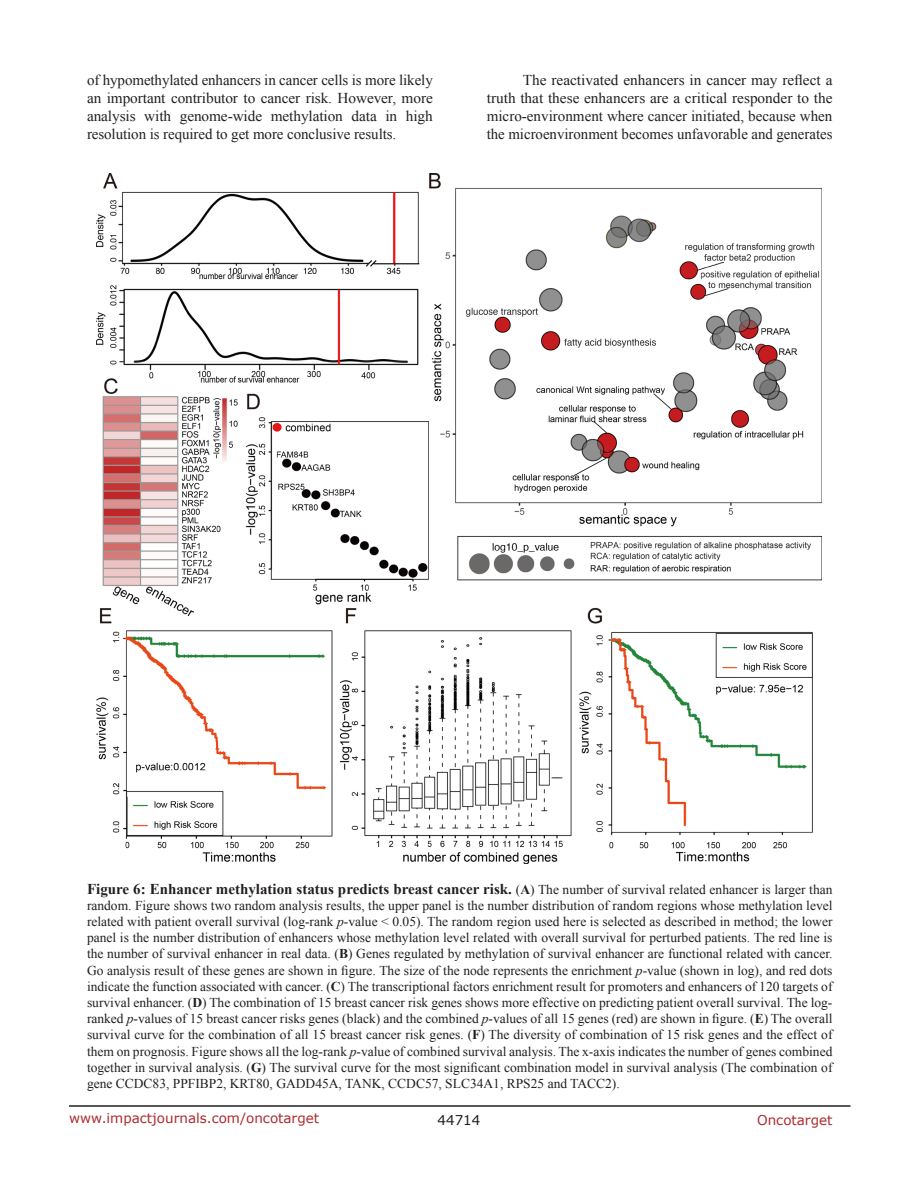
<style>
.page{position:relative;width:918px;height:1188px;background:#fff}
.page>*{position:absolute;margin:0;border:0;box-sizing:border-box;transform-origin:0 0}
.BodyText{font:15px/18px "Times New Roman";letter-spacing:-.005em;color:#231f20;text-align:justify}
.FigureText{font:700 15px "Times New Roman";color:#231f20}
.FigureText-2{font:13.5px/16.2px "Times New Roman";color:#231f20;text-align:justify}
.t1{font:13.5px "Verdana";color:#ac2b31}
.t2{font:13.5px "Verdana";color:#231f20}
.s1{font-weight:400;font-size:13.5px}
.s2{font-size:13.5px}
.s3{font-style:italic}
.s4{font-weight:700}
</style>
<div class="page">
<hr style="left:69px;top:1105px;width:781px;height:2px;background:#231f20">
<img style="left:96px;top:174px;width:726px;height:690px">
<p class="BodyText" style="left:87px;top:71px;width:347px">of hypomethylated enhancers in cancer cells is more likely an important contributor to cancer risk. However, more analysis with genome-wide methylation data in high resolution is required to get more conclusive results.</p>
<p class="BodyText" style="left:487px;top:71px;width:347px;text-indent:36px">The reactivated enhancers in cancer may reflect a truth that these enhancers are a critical responder to the micro-environment where cancer initiated, because when the microenvironment becomes unfavorable and generates</p>
<p class="FigureText" style="left:87px;top:878px;width:747px">Figure 6: Enhancer methylation status predicts breast cancer risk. <span class="s1">(</span><span class="s2">A</span><span class="s1">) The number of survival related enhancer is larger than</span></p>
<p class="FigureText-2" style="left:87px;top:897px;width:747px">random. Figure shows two random analysis results, the upper panel is the number distribution of random regions whose methylation level related with patient overall survival (log-rank <span class="s3">p</span>-value &lt; 0.05). The random region used here is selected as described in method; the lower panel is the number distribution of enhancers whose methylation level related with overall survival for perturbed patients. The red line is the number of survival enhancer in real data. (<span class="s4">B</span>) Genes regulated by methylation of survival enhancer are functional related with cancer.<br>Go analysis result of these genes are shown in figure. The size of the node represents the enrichment <span class="s3">p</span>-value (shown in log), and red dots indicate the function associated with cancer. (<span class="s4">C</span>) The transcriptional factors enrichment result for promoters and enhancers of 120 targets of survival enhancer. (<span class="s4">D</span>) The combination of 15 breast cancer risk genes shows more effective on predicting patient overall survival. The log&shy;ranked <span class="s3">p</span>-values of 15 breast cancer risks genes (black) and the combined <span class="s3">p</span>-values of all 15 genes (red) are shown in figure. (<span class="s4">E</span>) The overall survival curve for the combination of all 15 breast cancer risk genes. (<span class="s4">F</span>) The diversity of combination of 15 risk genes and the effect of them on prognosis. Figure shows all the log-rank <span class="s3">p</span>-value of combined survival analysis. The x-axis indicates the number of genes combined together in survival analysis. (<span class="s4">G</span>) The survival curve for the most significant combination model in survival analysis (The combination of gene CCDC83, PPFIBP2, KRT80, GADD45A, TANK, CCDC57, SLC34A1, RPS25 and TACC2).</p>
<p class="t1" style="left:69px;top:1109px;width:252px">www.impactjournals.com/oncotarget</p>
<p class="t2" style="left:438px;top:1111px;width:44px">44714</p>
<p class="t1" style="left:757px;top:1111px;width:77px">Oncotarget</p>
</div>
